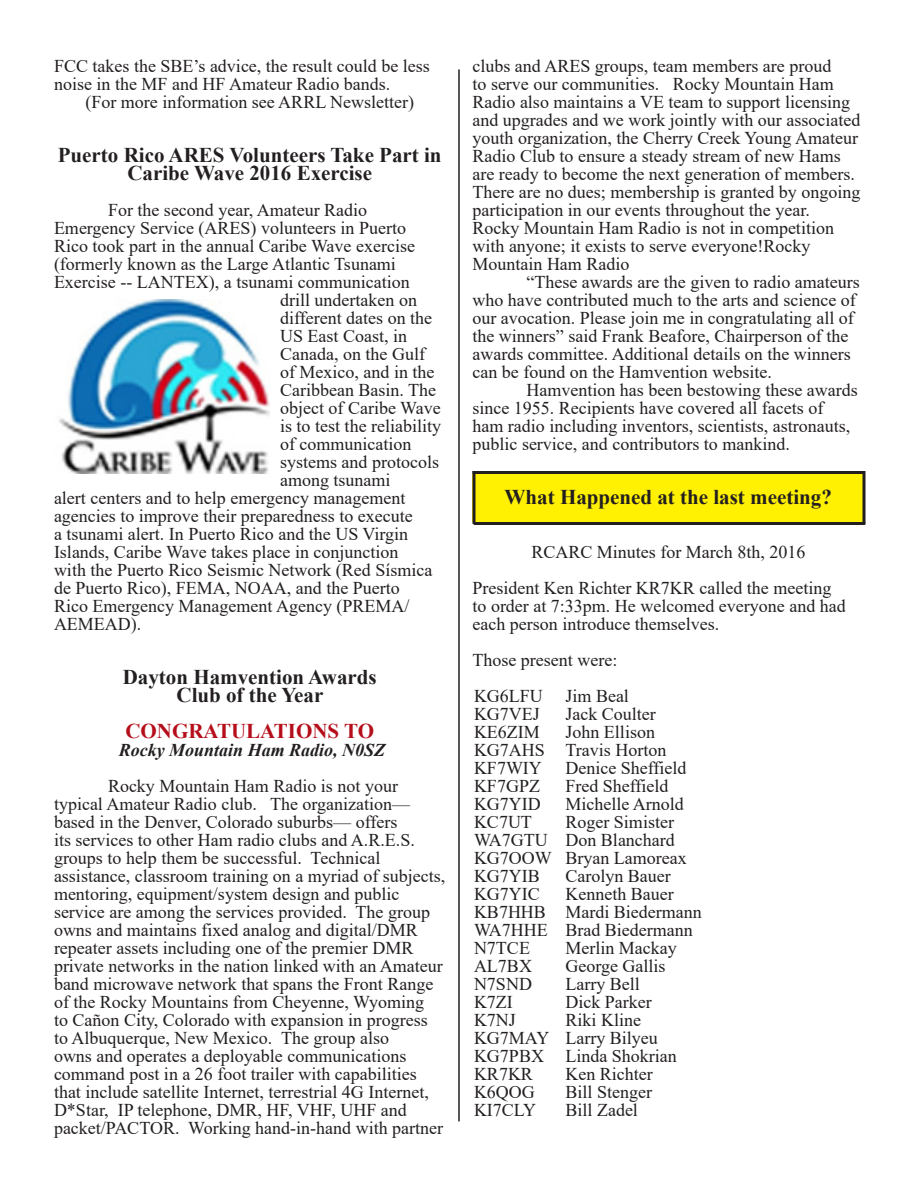
<style>
.page{position:relative;width:918px;height:1188px;background:#fff}
.page>*{position:absolute;margin:0;border:0;box-sizing:border-box;transform-origin:0 0}
.t1{font:700 21px/18px "Times New Roman";color:#231f20;text-align:center}
.t2{font:700 21px "Times New Roman";color:#b50e1a}
.t3{font:18px/18px "Times New Roman";color:#231f20}
.t4{font:italic 700 18px "Times New Roman";color:#231f20}
</style>
<div class="page">
<div style="left:472px;top:474px;width:392px;height:48px;background:#fff101"></div>
<hr style="left:472px;top:471px;width:392px;height:3px;background:#231f20">
<hr style="left:474px;top:522px;width:391px;height:3px;background:#231f20">
<svg style="left:472px;top:471px;width:4px;height:53px"></svg>
<svg style="left:862px;top:471px;width:4px;height:53px"></svg>
<img style="left:59px;top:299px;width:211px;height:174px">
<hr style="left:458px;top:69px;width:2px;height:1052px;background:#231f20">
<p class="t3" style="left:54px;top:56px;width:377px">FCC takes the SBE’s advice, the result could be less noise in the MF and HF Amateur Radio bands.</p>
<p class="t3" style="left:85px;top:92px;width:330px">(For more information see ARRL Newsletter)</p>
<p class="t1" style="left:58px;top:145px;width:385px">Puerto Rico ARES Volunteers Take Part in<br>Caribe Wave 2016 Exercise</p>
<p class="t3" style="left:108px;top:200px;width:261px">For the second year, Amateur Radio</p>
<p class="t3" style="left:54px;top:218px;width:354px">Emergency Service (ARES) volunteers in Puerto</p>
<p class="t3" style="left:54px;top:236px;width:363px">Rico took part in the annual Caribe Wave exercise</p>
<p class="t3" style="left:54px;top:254px;width:343px">(formerly known as the Large Atlantic Tsunami</p>
<p class="t3" style="left:54px;top:272px;width:357px">Exercise -- LANTEX), a tsunami communication</p>
<p class="t3" style="left:280px;top:290px;width:138px">drill undertaken on</p>
<p class="t3" style="left:280px;top:308px;width:154px">different dates on the</p>
<p class="t3" style="left:280px;top:326px;width:129px">US East Coast, in</p>
<p class="t3" style="left:280px;top:344px;width:146px">Canada, on the Gulf</p>
<p class="t3" style="left:280px;top:362px;width:156px">of Mexico, and in the</p>
<p class="t3" style="left:280px;top:380px;width:158px">Caribbean Basin. The</p>
<p class="t3" style="left:280px;top:398px;width:162px">object of Caribe Wave</p>
<p class="t3" style="left:280px;top:416px;width:163px">is to test the reliability</p>
<p class="t3" style="left:280px;top:434px;width:133px">of communication</p>
<p class="t3" style="left:280px;top:452px;width:160px">systems and protocols</p>
<p class="t3" style="left:280px;top:470px;width:112px">among tsunami</p>
<p class="t3" style="left:54px;top:488px;width:353px">alert centers and to help emergency management</p>
<p class="t3" style="left:54px;top:506px;width:360px">agencies to improve their preparedness to execute</p>
<p class="t3" style="left:54px;top:524px;width:356px">a tsunami alert. In Puerto Rico and the US Virgin</p>
<p class="t3" style="left:54px;top:542px;width:346px">Islands, Caribe Wave takes place in conjunction</p>
<p class="t3" style="left:54px;top:560px;width:380px">with the Puerto Rico Seismic Network (Red Sísmica</p>
<p class="t3" style="left:54px;top:578px;width:347px">de Puerto Rico), FEMA, NOAA, and the Puerto</p>
<p class="t3" style="left:54px;top:596px;width:357px">Rico Emergency Management Agency (PREMA/</p>
<p class="t3" style="left:54px;top:614px;width:89px">AEMEAD).</p>
<p class="t1" style="left:123px;top:667px;width:255px">Dayton Hamvention Awards</p>
<p class="t1" style="left:177px;top:685px;width:148px">Club of the Year</p>
<p class="t2" style="left:125px;top:716px;width:250px">CONGRATULATIONS TO</p>
<p class="t4" style="left:119px;top:737px;width:268px">Rocky Mountain Ham Radio, N0SZ</p>
<p class="t3" style="left:54px;top:776px;width:393px;text-indent:54px">Rocky Mountain Ham Radio is not your typical Amateur Radio club. The organization— based in the Denver, Colorado suburbs— offers<br>its services to other Ham radio clubs and A.R.E.S. groups to help them be successful. Technical assistance, classroom training on a myriad of subjects, mentoring, equipment/system design and public service are among the services provided. The group owns and maintains fixed analog and digital/DMR repeater assets including one of the premier DMR private networks in the nation linked with an Amateur band microwave network that spans the Front Range of the Rocky Mountains from Cheyenne, Wyoming<br>to Cañon City, Colorado with expansion in progress to Albuquerque, New Mexico. The group also<br>owns and operates a deployable communications command post in a 26 foot trailer with capabilities that include satellite Internet, terrestrial 4G Internet, D*Star, IP telephone, DMR, HF, VHF, UHF and packet/PACTOR. Working hand-in-hand with partner</p>
<p class="t3" style="left:472px;top:56px;width:389px">clubs and ARES groups, team members are proud<br>to serve our communities. Rocky Mountain Ham Radio also maintains a VE team to support licensing and upgrades and we work jointly with our associated youth organization, the Cherry Creek Young Amateur Radio Club to ensure a steady stream of new Hams are ready to become the next generation of members.<br>There are no dues; membership is granted by ongoing participation in our events throughout the year.<br>Rocky Mountain Ham Radio is not in competition with anyone; it exists to serve everyone!Rocky Mountain Ham Radio</p>
<p class="t3" style="left:472px;top:272px;width:389px;text-indent:54px">“These awards are the given to radio amateurs who have contributed much to the arts and science of our avocation. Please join me in congratulating all of the winners” said Frank Beafore, Chairperson of the awards committee. Additional details on the winners can be found on the Hamvention website.</p>
<p class="t3" style="left:472px;top:380px;width:387px;text-indent:54px">Hamvention has been bestowing these awards since 1955. Recipients have covered all facets of ham radio including inventors, scientists, astronauts, public service, and contributors to mankind.</p>
<p class="t1" style="left:505px;top:487px;width:329px">What Happened at the last meeting?</p>
<p class="t3" style="left:531px;top:542px;width:275px">RCARC Minutes for March 8th, 2016</p>
<p class="t3" style="left:472px;top:578px;width:375px">President Ken Richter KR7KR called the meeting to order at 7:33pm. He welcomed everyone and had each person introduce themselves.</p>
<p class="t3" style="left:472px;top:650px;width:146px">Those present were:</p>
<p class="t3" style="left:474px;top:686px;width:70px">KG6LFU</p>
<p class="t3" style="left:565px;top:686px;width:65px">Jim Beal</p>
<p class="t3" style="left:474px;top:704px;width:67px">KG7VEJ</p>
<p class="t3" style="left:565px;top:704px;width:92px">Jack Coulter</p>
<p class="t3" style="left:474px;top:722px;width:67px">KE6ZIM</p>
<p class="t3" style="left:565px;top:722px;width:91px">John Ellison</p>
<p class="t3" style="left:474px;top:740px;width:194px">KG7AHS Travis Horton</p>
<p class="t3" style="left:474px;top:758px;width:69px">KF7WIY</p>
<p class="t3" style="left:565px;top:758px;width:123px">Denice Sheffield</p>
<p class="t3" style="left:474px;top:776px;width:68px">KF7GPZ</p>
<p class="t3" style="left:565px;top:776px;width:105px">Fred Sheffield</p>
<p class="t3" style="left:474px;top:794px;width:68px">KG7YID</p>
<p class="t3" style="left:565px;top:794px;width:120px">Michelle Arnold</p>
<p class="t3" style="left:474px;top:812px;width:59px">KC7UT</p>
<p class="t3" style="left:565px;top:812px;width:110px">Roger Simister</p>
<p class="t3" style="left:474px;top:830px;width:202px">WA7GTU Don Blanchard</p>
<p class="t3" style="left:474px;top:848px;width:214px">KG7OOW Bryan Lamoreax</p>
<p class="t3" style="left:474px;top:866px;width:67px">KG7YIB</p>
<p class="t3" style="left:565px;top:866px;width:107px">Carolyn Bauer</p>
<p class="t3" style="left:474px;top:884px;width:67px">KG7YIC</p>
<p class="t3" style="left:565px;top:884px;width:110px">Kenneth Bauer</p>
<p class="t3" style="left:474px;top:902px;width:229px">KB7HHB Mardi Biedermann</p>
<p class="t3" style="left:474px;top:920px;width:220px">WA7HHE Brad Biedermann</p>
<p class="t3" style="left:474px;top:938px;width:57px">N7TCE</p>
<p class="t3" style="left:565px;top:938px;width:113px">Merlin Mackay</p>
<p class="t3" style="left:474px;top:956px;width:59px">AL7BX</p>
<p class="t3" style="left:565px;top:956px;width:102px">George Gallis</p>
<p class="t3" style="left:474px;top:974px;width:59px">N7SND</p>
<p class="t3" style="left:565px;top:974px;width:76px">Larry Bell</p>
<p class="t3" style="left:474px;top:992px;width:40px">K7ZI</p>
<p class="t3" style="left:565px;top:992px;width:88px">Dick Parker</p>
<p class="t3" style="left:474px;top:1010px;width:43px">K7NJ</p>
<p class="t3" style="left:565px;top:1010px;width:77px">Riki Kline</p>
<p class="t3" style="left:474px;top:1028px;width:185px">KG7MAY Larry Bilyeu</p>
<p class="t3" style="left:474px;top:1046px;width:204px">KG7PBX Linda Shokrian</p>
<p class="t3" style="left:474px;top:1064px;width:61px">KR7KR</p>
<p class="t3" style="left:565px;top:1064px;width:89px">Ken Richter</p>
<p class="t3" style="left:474px;top:1082px;width:62px">K6QOG</p>
<p class="t3" style="left:565px;top:1082px;width:88px">Bill Stenger</p>
<p class="t3" style="left:474px;top:1100px;width:64px">KI7CLY</p>
<p class="t3" style="left:565px;top:1100px;width:74px">Bill Zadel</p>
</div>
